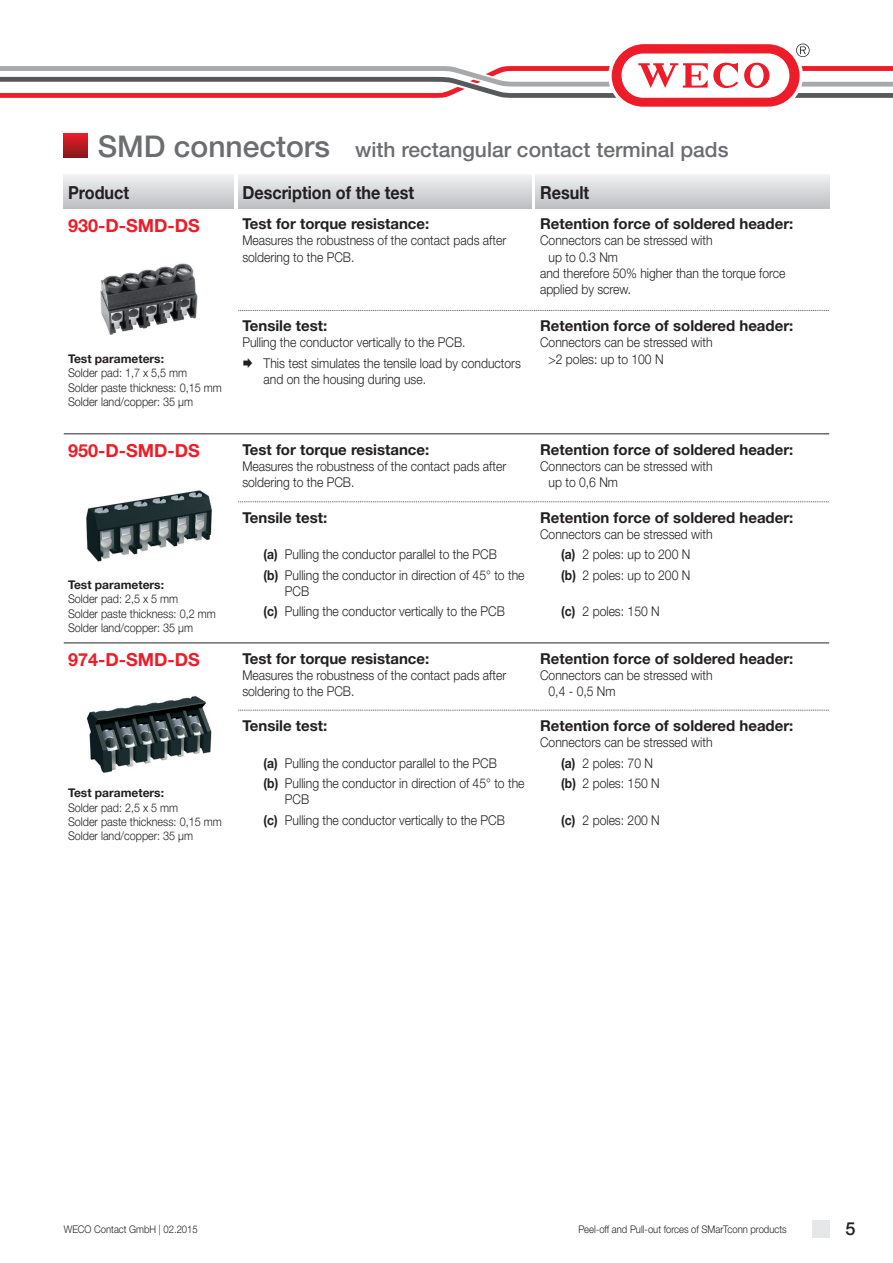
<style>
.page{position:relative;width:893px;height:1263px;background:#fff}
.page>*{position:absolute;margin:0;border:0;box-sizing:border-box;transform-origin:0 0}
._3_1____Kategorie{font:500 21px "Helvetica Neue LT";color:#6c6d70}
.P1_0____Produktname{font:700 18px "Helvetica Neue LT";color:#ee1c28}
._2_0_1____Überschrif{font:700 18px "Helvetica Neue LT";color:#231f20;scale:.9 1}
.t1{font:500 18px "Helvetica Neue LT";color:#231f20}
._2_0____Überschrifte{font:700 15px "Helvetica Neue LT";color:#231f20}
._2_1_0____Beschreibu{font:300 13.5px/16.2px "Helvetica Neue LT";color:#231f20;scale:.9 1}
._2_1_3a____Text__ein{font:300 13.5px/16.2px "Helvetica Neue LT";color:#231f20;scale:.9 1}
._2_1_5____Testbeschr{font:300 13.5px/16.2px "Helvetica Neue LT";color:#231f20;scale:.9 1}
._2_2_1____Ergebnis{font:300 13.5px "Helvetica Neue LT";color:#231f20;scale:.9 1}
.P2_2____Prüfparamete{font:300 12px "Helvetica Neue LT";color:#231f20;scale:.9 1}
.P2_1____Prüfparamete{font:700 12px "Helvetica Neue LT";color:#231f20}
.t2{font:300 10.5px "Helvetica Neue LT";color:#231f20;scale:.9 1}
.s1{font-size:30px}
.s2{font-weight:700}
</style>
<div class="page">
<svg style="left:0;top:44px;width:893px;height:63px"></svg>
<svg style="left:812px;top:1220px;width:17px;height:17px"></svg>
<svg style="left:238px;top:710px;width:591px;height:1px"></svg>
<svg style="left:238px;top:501px;width:591px;height:1px"></svg>
<img style="left:86px;top:696px;width:126px;height:77px">
<svg style="left:64px;top:134px;width:23px;height:23px"></svg>
<svg style="left:238px;top:310px;width:591px;height:1px"></svg>
<img style="left:100px;top:263px;width:98px;height:72px">
<hr style="left:64px;top:433px;width:765px;height:1px;background:#6c6d70">
<hr style="left:64px;top:642px;width:765px;height:2px;background:#6c6d70">
<img style="left:86px;top:490px;width:126px;height:72px">
<div style="left:64px;top:174px;width:170px;height:34px;background:linear-gradient(to bottom,#f1f2f3,#c0c1c3)"></div>
<div style="left:238px;top:174px;width:293px;height:34px;background:linear-gradient(to bottom,#f1f2f3,#c0c1c3)"></div>
<div style="left:536px;top:174px;width:293px;height:34px;background:linear-gradient(to bottom,#f1f2f3,#c0c1c3)"></div>
<p class="_3_1____Kategorie" style="left:98px;top:137px;width:632px"><span class="s1">SMD connectors</span> with rectangular contact terminal pads</p>
<p class="_2_0_1____Überschrif" style="left:68px;top:181px;width:70px">Product</p>
<p class="_2_0_1____Überschrif" style="left:242px;top:181px;width:192px">Description of the test</p>
<p class="_2_0_1____Überschrif" style="left:540px;top:181px;width:56px">Result</p>
<p class="P1_0____Produktname" style="left:68px;top:214px;width:133px">930-D-SMD-DS</p>
<p class="_2_0____Überschrifte" style="left:242px;top:214px;width:188px">Test for torque resistance:</p>
<p class="_2_1_0____Beschreibu" style="left:242px;top:232px;width:295px">Measures the robustness of the contact pads after soldering to the PCB.</p>
<p class="_2_0____Überschrifte" style="left:540px;top:214px;width:255px">Retention force of soldered header:</p>
<p class="_2_1_0____Beschreibu" style="left:540px;top:232px;width:193px">Connectors can be stressed with</p>
<p class="_2_2_1____Ergebnis" style="left:549px;top:248px;width:79px">up to 0.3 Nm</p>
<p class="_2_1_0____Beschreibu" style="left:540px;top:265px;width:274px">and therefore 50% higher than the torque force applied by screw.</p>
<p class="_2_0____Überschrifte" style="left:540px;top:317px;width:255px">Retention force of soldered header:</p>
<p class="_2_1_0____Beschreibu" style="left:540px;top:334px;width:193px">Connectors can be stressed with</p>
<p class="_2_0____Überschrifte" style="left:242px;top:317px;width:86px">Tensile test:</p>
<p class="_2_1_0____Beschreibu" style="left:242px;top:334px;width:250px">Pulling the conductor vertically to the PCB.</p>
<p class="_2_1_5____Testbeschr" style="left:264px;top:355px;width:287px">This test simulates the tensile load by conductors and on the housing during use.</p>
<p class="P2_1____Prüfparamete" style="left:68px;top:351px;width:97px">Test parameters:</p>
<p class="_2_2_1____Ergebnis" style="left:549px;top:350px;width:129px">&gt;2 poles: up to 100 N</p>
<p class="P2_2____Prüfparamete" style="left:68px;top:366px;width:134px">Solder pad: 1,7 x 5,5 mm</p>
<p class="P2_2____Prüfparamete" style="left:68px;top:380px;width:172px">Solder paste thickness: 0,15 mm</p>
<p class="P2_2____Prüfparamete" style="left:68px;top:394px;width:140px">Solder land/copper: 35 µm</p>
<p class="P1_0____Produktname" style="left:68px;top:439px;width:133px">950-D-SMD-DS</p>
<p class="_2_0____Überschrifte" style="left:242px;top:440px;width:188px">Test for torque resistance:</p>
<p class="_2_1_0____Beschreibu" style="left:242px;top:457px;width:295px">Measures the robustness of the contact pads after soldering to the PCB.</p>
<p class="_2_0____Überschrifte" style="left:540px;top:440px;width:255px">Retention force of soldered header:</p>
<p class="_2_1_0____Beschreibu" style="left:540px;top:457px;width:193px">Connectors can be stressed with</p>
<p class="_2_2_1____Ergebnis" style="left:549px;top:474px;width:79px">up to 0,6 Nm</p>
<p class="P2_1____Prüfparamete" style="left:68px;top:577px;width:97px">Test parameters:</p>
<p class="P2_2____Prüfparamete" style="left:68px;top:592px;width:124px">Solder pad: 2,5 x 5 mm</p>
<p class="P2_2____Prüfparamete" style="left:68px;top:606px;width:166px">Solder paste thickness: 0,2 mm</p>
<p class="P2_2____Prüfparamete" style="left:68px;top:620px;width:140px">Solder land/copper: 35 µm</p>
<p class="_2_0____Überschrifte" style="left:242px;top:508px;width:86px">Tensile test:</p>
<p class="_2_1_3a____Text__ein" style="left:264px;top:546px;width:261px"><span class="s2">(a)</span> Pulling the conductor parallel to the PCB</p>
<p class="_2_1_3a____Text__ein" style="left:285px;top:566px;width:268px;text-indent:-21px"><span class="s2">(b)</span> Pulling the conductor in direction of 45° to the<br>PCB</p>
<p class="_2_1_3a____Text__ein" style="left:264px;top:603px;width:269px"><span class="s2">(c)</span> Pulling the conductor vertically to the PCB</p>
<p class="P1_0____Produktname" style="left:68px;top:648px;width:133px">974-D-SMD-DS</p>
<p class="_2_0____Überschrifte" style="left:242px;top:649px;width:188px">Test for torque resistance:</p>
<p class="_2_1_0____Beschreibu" style="left:242px;top:667px;width:295px">Measures the robustness of the contact pads after soldering to the PCB.</p>
<p class="P2_1____Prüfparamete" style="left:68px;top:785px;width:97px">Test parameters:</p>
<p class="P2_2____Prüfparamete" style="left:68px;top:800px;width:124px">Solder pad: 2,5 x 5 mm</p>
<p class="P2_2____Prüfparamete" style="left:68px;top:814px;width:172px">Solder paste thickness: 0,15 mm</p>
<p class="P2_2____Prüfparamete" style="left:68px;top:829px;width:140px">Solder land/copper: 35 µm</p>
<p class="_2_0____Überschrifte" style="left:242px;top:716px;width:86px">Tensile test:</p>
<p class="_2_1_3a____Text__ein" style="left:264px;top:754px;width:261px"><span class="s2">(a)</span> Pulling the conductor parallel to the PCB</p>
<p class="_2_1_3a____Text__ein" style="left:285px;top:775px;width:268px;text-indent:-21px"><span class="s2">(b)</span> Pulling the conductor in direction of 45° to the<br>PCB</p>
<p class="_2_1_3a____Text__ein" style="left:264px;top:811px;width:269px"><span class="s2">(c)</span> Pulling the conductor vertically to the PCB</p>
<p class="_2_0____Überschrifte" style="left:540px;top:508px;width:255px">Retention force of soldered header:</p>
<p class="_2_1_0____Beschreibu" style="left:540px;top:526px;width:193px">Connectors can be stressed with</p>
<p class="_2_1_3a____Text__ein" style="left:561px;top:546px;width:145px"><span class="s2">(a)</span> 2 poles: up to 200 N</p>
<p class="_2_1_3a____Text__ein" style="left:561px;top:566px;width:145px"><span class="s2">(b)</span> 2 poles: up to 200 N</p>
<p class="_2_1_3a____Text__ein" style="left:561px;top:603px;width:111px"><span class="s2">(c)</span> 2 poles: 150 N</p>
<p class="_2_0____Überschrifte" style="left:540px;top:649px;width:255px">Retention force of soldered header:</p>
<p class="_2_1_0____Beschreibu" style="left:540px;top:667px;width:193px">Connectors can be stressed with</p>
<p class="_2_2_1____Ergebnis" style="left:549px;top:683px;width:76px">0,4 - 0,5 Nm</p>
<p class="_2_0____Überschrifte" style="left:540px;top:716px;width:255px">Retention force of soldered header:</p>
<p class="_2_1_0____Beschreibu" style="left:540px;top:734px;width:193px">Connectors can be stressed with</p>
<p class="_2_1_3a____Text__ein" style="left:561px;top:754px;width:103px"><span class="s2">(a)</span> 2 poles: 70 N</p>
<p class="_2_1_3a____Text__ein" style="left:561px;top:775px;width:111px"><span class="s2">(b)</span> 2 poles: 150 N</p>
<p class="_2_1_3a____Text__ein" style="left:561px;top:811px;width:111px"><span class="s2">(c)</span> 2 poles: 200 N</p>
<p class="t2" style="left:64px;top:1223px;width:150px">WECO Contact GmbH | 02.2015</p>
<p class="t2" style="left:578px;top:1223px;width:233px">Peel-off and Pull-out forces of SMarTconn products</p>
<h2 class="t1" style="left:845px;top:1218px;width:12px">5</h2>
</div>
